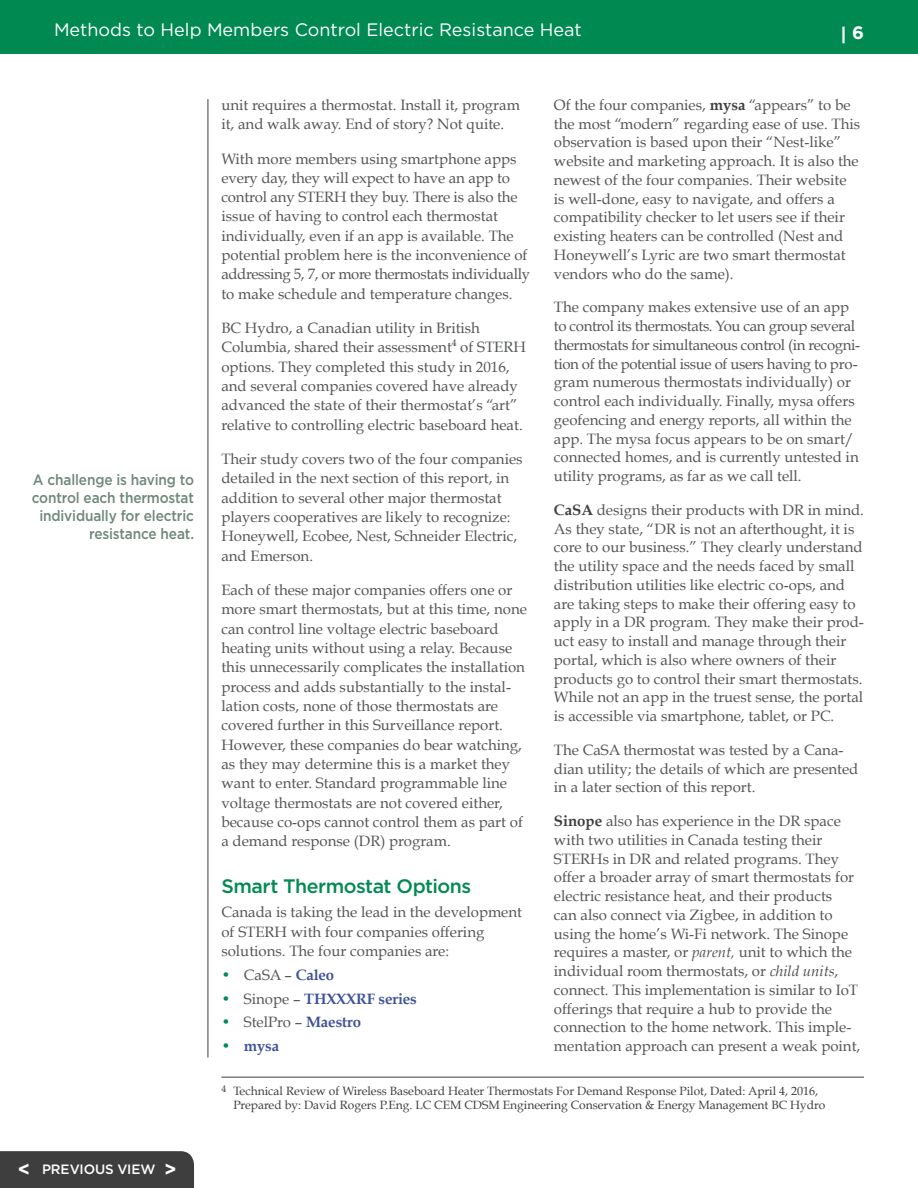
<style>
.page{position:relative;width:918px;height:1188px;background:#fff}
.page>*{position:absolute;margin:0;border:0;box-sizing:border-box;transform-origin:0 0}
.t1{font:500 19.5px "Gotham";letter-spacing:-.025em;color:#008a52}
.t2{font:18px "Gotham";color:#fff}
.t3{font:700 18px "Gotham";color:#fff}
.t4{font:15px/18.8px "Book Antiqua";color:#545557}
.t5{font:500 15px/18px "Gotham";letter-spacing:-.01em;color:#6e8879;text-align:right;scale:.91 1}
.t6{font:700 15px "Book Antiqua";letter-spacing:-.01em;color:#3d5398}
.t7{font:500 13.5px "Gotham";letter-spacing:-.005em;color:#fff}
.t8{font:12px/13.5px "Book Antiqua";color:#3e3e3f}
.s1{font-weight:700;font-size:19.5px}
.s2{color:#008a52}
.s3{font-weight:700;color:#3d5398}
.s4{font-weight:400;color:#008a52}
.s5{font-weight:400;color:#545557}
.s6{font-weight:700;color:#3e3e3f}
.s7{font-style:italic}
.s8{font-style:italic;color:#4a4b4c}
</style>
<div class="page">
<div style="left:0;top:0;width:918px;height:54px;background:#008a52"></div>
<div style="left:0;top:1151px;width:194px;height:37px;background:#3e3e3f"></div>
<hr style="left:208px;top:99px;width:1px;height:959px;background:#3e3e3f">
<hr style="left:221px;top:1077px;width:643px;height:1px;background:#3e3e3f">
<p class="t2" style="left:54px;top:18px;width:529px">Methods to Help Members Control Electric Resistance Heat</p>
<p class="t3" style="left:840px;top:22px;width:25px">| 6</p>
<p class="t5" style="left:32px;top:471px;width:180px">A challenge is having to control each thermostat individually for electric resistance heat.</p>
<p class="t7" style="left:18px;top:1161px;width:160px"><span class="s1">&lt;</span> PREVIOUS VIEW <span class="s1">&gt;</span></p>
<p class="t4" style="left:221px;top:95px;width:300px;line-height:19.4px">unit requires a thermostat. Install it, program it, and walk away. End of story? Not quite.</p>
<p class="t4" style="left:221px;top:149px;width:310px;line-height:19.4px">With more members using smartphone apps every day, they will expect to have an app to control any STERH they buy. There is also the issue of having to control each thermostat individually, even if an app is available. The potential problem here is the inconvenience of addressing 5, 7, or more thermostats individually to make schedule and temperature changes.</p>
<p class="t4" style="left:221px;top:318px;width:306px;line-height:19.4px">BC Hydro, a Canadian utility in British Columbia, shared their assessment<sup>4</sup> of STERH options. They completed this study in 2016, and several companies covered have already advanced the state of their thermostat’s “art” relative to controlling electric baseboard heat.</p>
<p class="t4" style="left:221px;top:449px;width:303px;line-height:19.4px">Their study covers two of the four companies detailed in the next section of this report, in addition to several other major thermostat players cooperatives are likely to recognize:<br>Honeywell, Ecobee, Nest, Schneider Electric, and Emerson.</p>
<p class="t4" style="left:221px;top:580px;width:307px;line-height:19.4px">Each of these major companies offers one or more smart thermostats, but at this time, none can control line voltage electric baseboard heating units without using a relay. Because this unnecessarily complicates the installation process and adds substantially to the instal&shy;lation costs, none of those thermostats are covered further in this Surveillance report.<br>However, these companies do bear watching, as they may determine this is a market they want to enter. Standard programmable line voltage thermostats are not covered either, because co-ops cannot control them as part of a demand response (DR) program.</p>
<h1 class="t1" style="left:221px;top:874px;width:251px">Smart Thermostat Options</h1>
<p class="t4" style="left:221px;top:902px;width:302px;line-height:19.4px">Canada is taking the lead in the development of STERH with four companies offering solutions. The four companies are:</p>
<p class="t4" style="left:221px;top:965px;width:114px"><span class="s2">•</span> CaSA – <span class="s3">Caleo</span></p>
<p class="t6" style="left:221px;top:990px;width:197px"><span class="s4">•</span> <span class="s5">Sinope –</span> THXXXRF series</p>
<p class="t4" style="left:221px;top:1013px;width:141px"><span class="s2">•</span> StelPro – <span class="s3">Maestro</span></p>
<p class="t6" style="left:221px;top:1037px;width:59px"><span class="s4">•</span> mysa</p>
<p class="t8" style="left:233px;top:1085px;width:593px;text-indent:-12px"><sup>4</sup> Technical Review of Wireless Baseboard Heater Thermostats For Demand Response Pilot, Dated: April 4, 2016,<br>Prepared by: David Rogers P.Eng. LC CEM CDSM Engineering Conservation &amp; Energy Management BC Hydro</p>
<p class="t4" style="left:554px;top:95px;width:308px">Of the four companies, <span class="s6">mysa</span> “appears” to be the most “modern” regarding ease of use. This observation is based upon their “Nest-like” website and marketing approach. It is also the newest of the four companies. Their website is well-done, easy to navigate, and offers a compatibility checker to let users see if their existing heaters can be controlled (Nest and Honeywell’s Lyric are two smart thermostat vendors who do the same).</p>
<p class="t4" style="left:554px;top:298px;width:308px">The company makes extensive use of an app to control its thermostats. You can group several thermostats for simultaneous control (in recogni&shy;tion of the potential issue of users having to pro&shy;gram numerous thermostats individually) or control each individually. Finally, mysa offers geofencing and energy reports, all within the app. The mysa focus appears to be on smart/ connected homes, and is currently untested in utility programs, as far as we call tell.</p>
<p class="t4" style="left:554px;top:500px;width:312px"><span class="s6">CaSA</span> designs their products with DR in mind.<br>As they state, “DR is not an afterthought, it is core to our business.” They clearly understand the utility space and the needs faced by small distribution utilities like electric co-ops, and are taking steps to make their offering easy to apply in a DR program. They make their prod&shy;uct easy to install and manage through their portal, which is also where owners of their products go to control their smart thermostats.<br>While not an app in the truest sense, the portal is accessible via smartphone, tablet, or PC.</p>
<p class="t4" style="left:554px;top:740px;width:306px">The CaSA thermostat was tested by a Cana&shy;dian utility; the details of which are presented in a later section of this report.</p>
<p class="t4" style="left:554px;top:812px;width:308px"><span class="s6">Sinope</span> also has experience in the DR space with two utilities in Canada testing their STERHs in DR and related programs. They offer a broader array of smart thermostats for electric resistance heat, and their products<br>can also connect via Zigbee, in addition to using the home’s Wi-Fi network. The Sinope requires a master, or <span class="s7">parent,</span> unit to which the individual room thermostats, or <span class="s8">child units</span>, connect. This implementation is similar to IoT offerings that require a hub to provide the connection to the home network. This imple&shy;mentation approach can present a weak point,</p>
</div>
